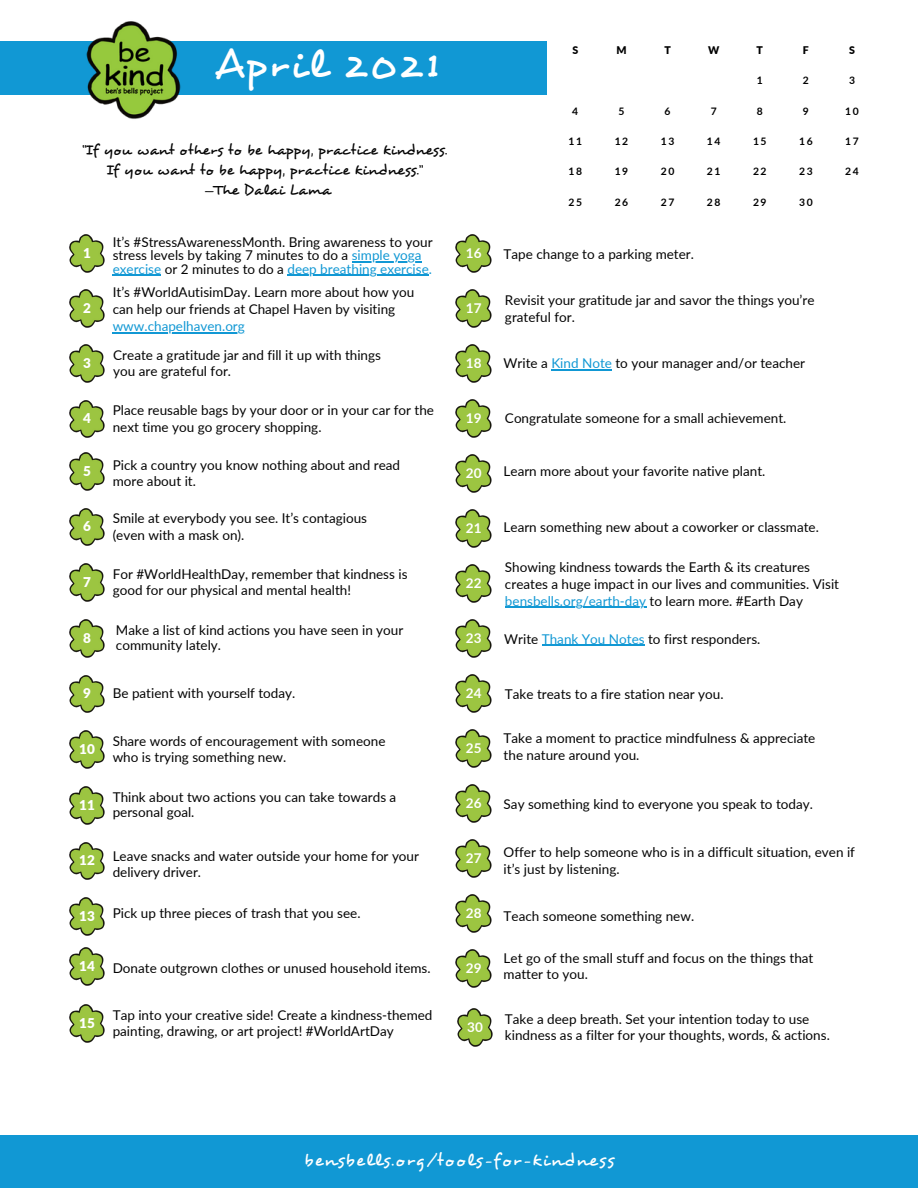
<style>
.page{position:relative;width:918px;height:1188px;background:#fff}
.page>*{position:absolute;margin:0;border:0;box-sizing:border-box;transform-origin:0 0}
.t1{font:42px "Desyrel";letter-spacing:.05em;color:#fff}
.t2{font:18px "Desyrel";letter-spacing:.075em;color:#fff}
.t3{font:15px/20.2px "Desyrel";letter-spacing:.015em;color:#040404;text-align:center}
.t4{font:13.5px/16.8px "Lato";color:#040404}
.t5{font:700 13.5px "Lato";color:#fff}
.t6{font:900 13.5px "Lato";color:#fff}
.t7{font:900 10.65px "Lato";color:#000}
.t8{font:700 10.35px "Lato";letter-spacing:.15em;color:#000}
.s1{color:#000}
.s2{color:#1198d4}
</style>
<div class="page">
<div style="left:0;top:41px;width:547px;height:53px;background:#1198d4"></div>
<hr style="left:352px;top:261px;width:70px;height:1px;background:#1198d4">
<hr style="left:113px;top:275px;width:48px;height:1px;background:#1198d4">
<hr style="left:287px;top:275px;width:142px;height:1px;background:#1198d4">
<img style="left:69px;top:234px;width:36px;height:39px">
<hr style="left:551px;top:370px;width:61px;height:1px;background:#1198d4">
<img style="left:69px;top:344px;width:36px;height:39px">
<img style="left:69px;top:400px;width:36px;height:38px">
<img style="left:69px;top:452px;width:36px;height:39px">
<img style="left:69px;top:508px;width:36px;height:38px">
<img style="left:69px;top:563px;width:36px;height:39px">
<img style="left:69px;top:619px;width:36px;height:39px">
<img style="left:69px;top:675px;width:36px;height:38px">
<img style="left:69px;top:730px;width:36px;height:39px">
<img style="left:69px;top:786px;width:36px;height:39px">
<img style="left:69px;top:842px;width:36px;height:38px">
<img style="left:69px;top:897px;width:36px;height:39px">
<img style="left:69px;top:947px;width:36px;height:39px">
<img style="left:69px;top:1004px;width:36px;height:39px">
<img style="left:69px;top:289px;width:36px;height:39px">
<img style="left:455px;top:234px;width:37px;height:39px">
<hr style="left:113px;top:332px;width:132px;height:1px;background:#1198d4">
<img style="left:455px;top:344px;width:37px;height:39px">
<img style="left:455px;top:399px;width:37px;height:39px">
<img style="left:455px;top:454px;width:37px;height:39px">
<img style="left:455px;top:509px;width:37px;height:39px">
<hr style="left:542px;top:645px;width:103px;height:1px;background:#1198d4">
<img style="left:455px;top:564px;width:37px;height:39px">
<hr style="left:505px;top:607px;width:141px;height:1px;background:#1198d4">
<img style="left:455px;top:619px;width:37px;height:39px">
<img style="left:455px;top:674px;width:37px;height:39px">
<img style="left:455px;top:729px;width:37px;height:39px">
<img style="left:455px;top:784px;width:37px;height:39px">
<img style="left:455px;top:839px;width:37px;height:39px">
<img style="left:455px;top:894px;width:37px;height:39px">
<img style="left:455px;top:949px;width:37px;height:39px">
<img style="left:457px;top:1008px;width:36px;height:39px">
<img style="left:455px;top:289px;width:37px;height:39px">
<div style="left:0;top:1135px;width:918px;height:53px;background:#1198d4"></div>
<img style="left:78px;top:21px;width:109px;height:98px">
<p class="t1" style="left:215px;top:40px;width:226px">April 2021</p>
<p class="t3" style="left:82px;top:140px;width:366px">“If you want others to be happy, practice kindness.<br>If you want to be happy, practice kindness.”</p>
<p class="t3" style="left:203px;top:181px;width:129px">—The Dalai Lama</p>
<p class="t6" style="left:83px;top:245px;width:9px">1</p>
<p class="t6" style="left:83px;top:300px;width:9px">2</p>
<p class="t4" style="left:113px;top:235px;width:321px;line-height:13.5px">It’s #StressAwarenessMonth. Bring awareness to your stress levels by taking <span class="s1">7 minutes</span> to do a <span class="s2">simple yoga exercise</span> or 2 minutes to do a <span class="s2">deep breathing exercise.</span></p>
<p class="t4" style="left:113px;top:283px;width:303px">It’s #WorldAutisimDay. Learn more about how you can help our friends at Chapel Haven by visiting <span class="s2">www.chapelhaven.org</span></p>
<p class="t7" style="left:572px;top:43px;width:7px">S</p>
<p class="t7" style="left:616px;top:43px;width:12px">M</p>
<p class="t7" style="left:664px;top:43px;width:8px">T</p>
<p class="t7" style="left:708px;top:43px;width:13px">W</p>
<p class="t7" style="left:757px;top:43px;width:8px">T</p>
<p class="t7" style="left:803px;top:43px;width:7px">F</p>
<p class="t7" style="left:849px;top:43px;width:7px">S</p>
<p class="t8" style="left:757px;top:74px;width:8px">1</p>
<p class="t8" style="left:803px;top:74px;width:8px">2</p>
<p class="t8" style="left:849px;top:74px;width:8px">3</p>
<p class="t8" style="left:572px;top:104px;width:8px">4</p>
<p class="t8" style="left:618px;top:104px;width:8px">5</p>
<p class="t8" style="left:665px;top:104px;width:8px">6</p>
<p class="t8" style="left:711px;top:104px;width:8px">7</p>
<p class="t8" style="left:757px;top:104px;width:8px">8</p>
<p class="t8" style="left:803px;top:104px;width:8px">9</p>
<p class="t8" style="left:845px;top:104px;width:15px">10</p>
<p class="t8" style="left:569px;top:135px;width:15px">11</p>
<p class="t8" style="left:615px;top:135px;width:15px">12</p>
<p class="t8" style="left:661px;top:135px;width:15px">13</p>
<p class="t8" style="left:707px;top:135px;width:15px">14</p>
<p class="t8" style="left:753px;top:135px;width:15px">15</p>
<p class="t8" style="left:799px;top:135px;width:15px">16</p>
<p class="t8" style="left:845px;top:135px;width:15px">17</p>
<p class="t8" style="left:569px;top:165px;width:15px">18</p>
<p class="t8" style="left:615px;top:165px;width:15px">19</p>
<p class="t8" style="left:661px;top:165px;width:15px">20</p>
<p class="t8" style="left:707px;top:165px;width:15px">21</p>
<p class="t8" style="left:753px;top:165px;width:15px">22</p>
<p class="t8" style="left:799px;top:165px;width:15px">23</p>
<p class="t8" style="left:845px;top:165px;width:15px">24</p>
<p class="t8" style="left:569px;top:196px;width:15px">25</p>
<p class="t8" style="left:615px;top:196px;width:15px">26</p>
<p class="t8" style="left:661px;top:196px;width:15px">27</p>
<p class="t8" style="left:707px;top:196px;width:15px">28</p>
<p class="t8" style="left:753px;top:196px;width:15px">29</p>
<p class="t8" style="left:799px;top:196px;width:15px">30</p>
<p class="t5" style="left:466px;top:245px;width:17px">16</p>
<p class="t4" style="left:504px;top:245px;width:192px">Tape change to a parking meter.</p>
<p class="t5" style="left:466px;top:300px;width:17px">17</p>
<p class="t4" style="left:505px;top:291px;width:311px">Revisit your gratitude jar and savor the things you’re grateful for.</p>
<p class="t4" style="left:113px;top:347px;width:269px;line-height:15.8px">Create a gratitude jar and fill it up with things you are grateful for.</p>
<p class="t6" style="left:83px;top:355px;width:9px">3</p>
<p class="t4" style="left:504px;top:355px;width:303px">Write a <span class="s2">Kind Note</span> to your manager and/or teacher</p>
<p class="t4" style="left:113px;top:401px;width:323px">Place reusable bags by your door or in your car for the next time you go grocery shopping.</p>
<p class="t5" style="left:466px;top:355px;width:17px">18</p>
<p class="t5" style="left:466px;top:410px;width:17px">19</p>
<p class="t4" style="left:505px;top:410px;width:283px">Congratulate someone for a small achievement.</p>
<p class="t6" style="left:83px;top:410px;width:9px">4</p>
<p class="t6" style="left:83px;top:462px;width:9px">5</p>
<p class="t6" style="left:83px;top:518px;width:9px">6</p>
<p class="t4" style="left:113px;top:457px;width:289px;line-height:15.8px">Pick a country you know nothing about and read more about it.</p>
<p class="t4" style="left:113px;top:510px;width:256px">Smile at everybody you see. It’s contagious (even with a mask on).</p>
<p class="t6" style="left:83px;top:574px;width:9px">7</p>
<p class="t4" style="left:113px;top:566px;width:296px;line-height:15.8px">For #WorldHealthDay, remember that kindness is good for our physical and mental health!</p>
<p class="t6" style="left:83px;top:629px;width:9px">8</p>
<p class="t4" style="left:116px;top:622px;width:289px;line-height:15.8px">Make a list of kind actions you have seen in your community lately.</p>
<p class="t6" style="left:83px;top:685px;width:9px">9</p>
<p class="t4" style="left:113px;top:685px;width:184px">Be patient with yourself today.</p>
<p class="t4" style="left:113px;top:733px;width:274px;line-height:15.8px">Share words of encouragement with someone who is trying something new.</p>
<p class="t6" style="left:79px;top:741px;width:17px">10</p>
<p class="t6" style="left:79px;top:796px;width:17px">11</p>
<p class="t6" style="left:79px;top:852px;width:17px">12</p>
<p class="t4" style="left:113px;top:789px;width:285px;line-height:15.8px">Think about two actions you can take towards a personal goal.</p>
<p class="t4" style="left:113px;top:848px;width:308px;line-height:15.8px">Leave snacks and water outside your home for your delivery driver.</p>
<p class="t6" style="left:79px;top:908px;width:17px">13</p>
<p class="t4" style="left:113px;top:904px;width:249px">Pick up three pieces of trash that you see.</p>
<p class="t6" style="left:79px;top:957px;width:17px">14</p>
<p class="t4" style="left:113px;top:959px;width:319px">Donate outgrown clothes or unused household items.</p>
<p class="t4" style="left:113px;top:1007px;width:321px;line-height:15.8px">Tap into your creative side! Create a kindness-themed painting, drawing, or art project! #WorldArtDay</p>
<p class="t6" style="left:79px;top:1015px;width:17px">15</p>
<p class="t5" style="left:466px;top:465px;width:17px">20</p>
<p class="t4" style="left:504px;top:463px;width:263px">Learn more about your favorite native plant.</p>
<p class="t5" style="left:466px;top:520px;width:17px">21</p>
<p class="t4" style="left:504px;top:518px;width:317px">Learn something new about a coworker or classmate.</p>
<p class="t5" style="left:466px;top:575px;width:17px">22</p>
<p class="t5" style="left:466px;top:630px;width:17px">23</p>
<p class="t5" style="left:466px;top:685px;width:17px">24</p>
<p class="t5" style="left:466px;top:740px;width:17px">25</p>
<p class="t4" style="left:505px;top:558px;width:336px">Showing kindness towards the Earth &amp; its creatures creates a huge impact in our lives and communities. Visit <span class="s2">bensbells.org/earth-day</span> to learn more. #Earth Day</p>
<p class="t4" style="left:504px;top:630px;width:258px">Write <span class="s2">Thank You Notes</span> to first responders.</p>
<p class="t4" style="left:505px;top:685px;width:220px">Take treats to a fire station near you.</p>
<p class="t4" style="left:504px;top:729px;width:313px">Take a moment to practice mindfulness &amp; appreciate the nature around you.</p>
<p class="t5" style="left:466px;top:795px;width:17px">26</p>
<p class="t4" style="left:504px;top:795px;width:311px">Say something kind to everyone you speak to today.</p>
<p class="t4" style="left:504px;top:843px;width:353px">Offer to help someone who is in a difficult situation, even if it’s just by listening.</p>
<p class="t5" style="left:466px;top:850px;width:17px">27</p>
<p class="t5" style="left:466px;top:905px;width:17px">28</p>
<p class="t4" style="left:504px;top:907px;width:192px">Teach someone something new.</p>
<p class="t4" style="left:504px;top:949px;width:311px">Let go of the small stuff and focus on the things that matter to you.</p>
<p class="t5" style="left:466px;top:960px;width:17px">29</p>
<p class="t5" style="left:467px;top:1018px;width:17px">30</p>
<p class="t4" style="left:505px;top:1010px;width:326px">Take a deep breath. Set your intention today to use kindness as a filter for your thoughts, words, &amp; actions.</p>
<p class="t2" style="left:304px;top:1150px;width:311px">bensbells.org/tools-for-kindness</p>
</div>
